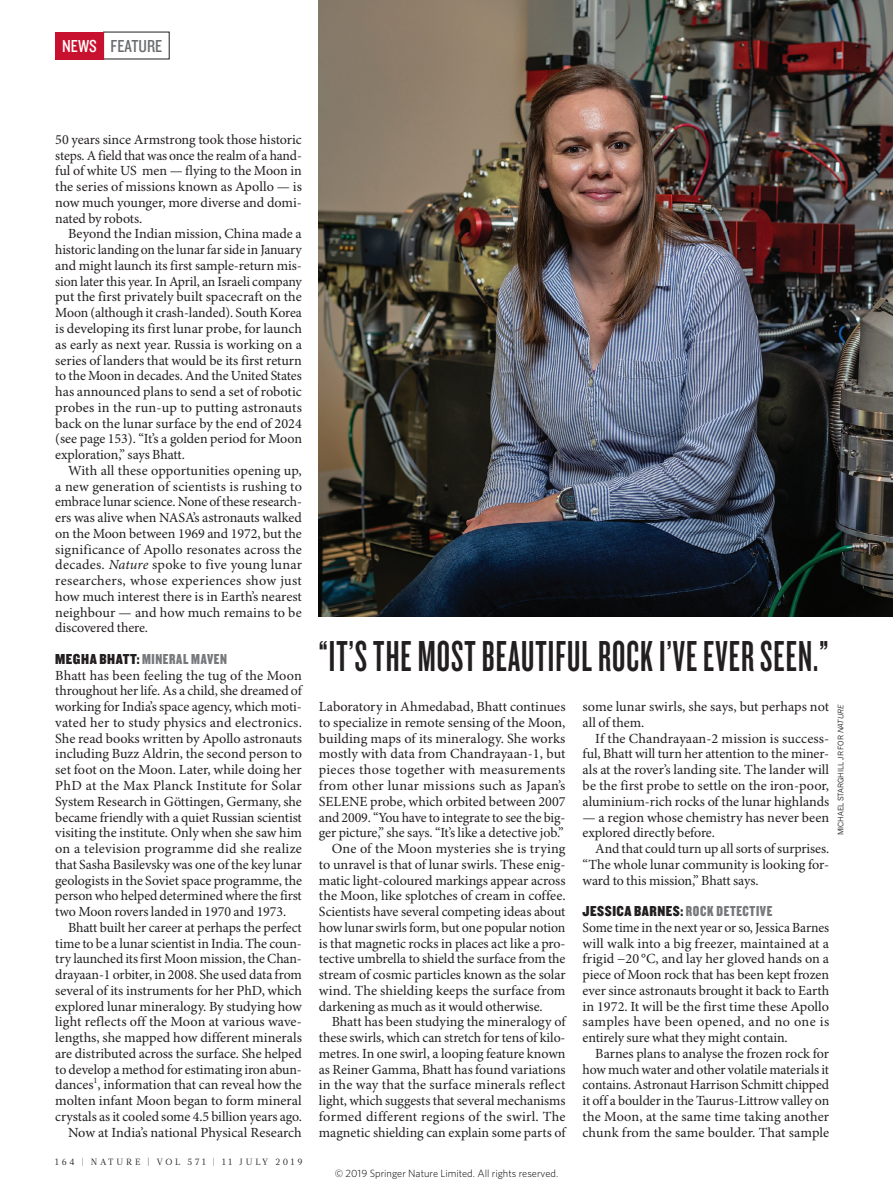
<style>
.page{position:relative;width:893px;height:1187px;background:#fff}
.page>*{position:absolute;margin:0;border:0;box-sizing:border-box;transform-origin:0 0}
.t1{font:45px "Knockout 47 Bantamweight";letter-spacing:.025em;color:#231f20;scale:.95 1}
.t2{font:18px "Knockout 29 Junior Ltweight";color:#6c6d70}
.t3{font:15px "Knockout 70 Full Welterwt";letter-spacing:.03em;color:#231f20}
.t4{font:15px "Knockout 69 Full Liteweight";letter-spacing:.04em;color:#76787b}
.t5{font:13.95px/15.8px "Minion Pro";letter-spacing:-.005em;color:#231f20;text-align:justify}
.t6{font:13.95px "Minion Pro";letter-spacing:.02em;color:#231f20}
.t7{font:13.95px "Minion Pro";letter-spacing:.015em;color:#231f20}
.t8{font:300 10.5px "Whitney";color:#000}
.t9{font:9px "Glosa Math";letter-spacing:.3em;color:#231f20}
.t10{font:7.5px "News Gothic MTOT";color:#231f20}
.s1{color:#fff}
.s2{font-style:italic}
.s3{font-family:"Knockout 70 Full Welterwt";color:#231f20}
.s4{font-family:"Knockout 69 Full Liteweight";color:#76787b}
</style>
<div class="page">
<img style="left:319px;top:0;width:574px;height:616px">
<div style="left:55px;top:32px;width:49px;height:27px;background:#c7112f"></div>
<p class="t2" style="left:62px;top:34px;width:102px"><span class="s1">NEWS</span> FEATURE</p>
<p class="t5" style="left:55px;top:132px;width:248px">50 years since Armstrong took those historic steps. A field that was once the realm of a hand&shy;ful of white US men — flying to the Moon in the series of missions known as Apollo — is now much younger, more diverse and domi&shy;nated by robots.</p>
<p class="t5" style="left:55px;top:227px;width:248px;text-indent:13px">Beyond the Indian mission, China made a historic landing on the lunar far side in January and might launch its first sample-return mis&shy;sion later this year. In April, an Israeli company put the first privately built spacecraft on the Moon (although it crash-landed). South Korea is developing its first lunar probe, for launch as early as next year. Russia is working on a series of landers that would be its first return to the Moon in decades. And the United States has announced plans to send a set of robotic probes in the run-up to putting astronauts back on the lunar surface by the end of 2024 (see page 153). “It’s a golden period for Moon exploration,” says Bhatt.</p>
<p class="t5" style="left:55px;top:463px;width:248px;text-indent:13px">With all these opportunities opening up, a new generation of scientists is rushing to embrace lunar science. None of these research&shy;ers was alive when NASA’s astronauts walked on the Moon between 1969 and 1972, but the significance of Apollo resonates across the decades. <span class="s2">Nature</span> spoke to five young lunar researchers, whose experiences show just how much interest there is in Earth’s nearest neighbour — and how much remains to be discovered there.</p>
<p class="t4" style="left:55px;top:649px;width:173px"><span class="s3">MEGHA BHATT:</span> MINERAL MAVEN</p>
<p class="t5" style="left:55px;top:668px;width:248px">Bhatt has been feeling the tug of the Moon throughout her life. As a child, she dreamed of working for India’s space agency, which moti&shy;vated her to study physics and electronics.<br>She read books written by Apollo astronauts including Buzz Aldrin, the second person to set foot on the Moon. Later, while doing her PhD at the Max Planck Institute for Solar System Research in Göttingen, Germany, she became friendly with a quiet Russian scientist visiting the institute. Only when she saw him on a television programme did she realize that Sasha Basilevsky was one of the key lunar geologists in the Soviet space programme, the person who helped determined where the first two Moon rovers landed in 1970 and 1973.</p>
<p class="t5" style="left:55px;top:920px;width:248px;text-align:right">Bhatt built her career at perhaps the perfect time to be a lunar scientist in India. The coun&shy;try launched its first Moon mission, the Chan&shy;drayaan-1 orbiter, in 2008. She used data from several of its instruments for her PhD, which explored lunar mineralogy. By studying how light reflects off the Moon at various wave&shy;lengths, she mapped how different minerals are distributed across the surface. She helped to develop a method for estimating iron abun&shy;dances<sup>1</sup>, information that can reveal how the molten infant Moon began to form mineral crystals as it cooled some 4.5 billion years ago.<br>Now at India’s national Physical Research</p>
<p class="t9" style="left:55px;top:1155px;width:249px">164 | NATURE | VOL 571 | 11 JULY 2019</p>
<h1 class="t1" style="left:319px;top:630px;width:538px">“IT’S THE MOST BEAUTIFUL ROCK I’VE EVER SEEN.”</h1>
<p class="t5" style="left:319px;top:699px;width:248px">Laboratory in Ahmedabad, Bhatt continues</p>
<p class="t5" style="left:319px;top:715px;width:248px">to specialize in remote sensing of the Moon,</p>
<p class="t5" style="left:319px;top:731px;width:248px">building maps of its mineralogy. She works</p>
<p class="t5" style="left:319px;top:746px;width:248px">mostly with data from Chandrayaan-1, but</p>
<p class="t6" style="left:319px;top:761px;width:248px">pieces those together with measurements</p>
<p class="t7" style="left:319px;top:777px;width:248px">from other lunar missions such as Japan’s</p>
<p class="t5" style="left:319px;top:794px;width:248px">SELENE probe, which orbited between 2007</p>
<p class="t5" style="left:319px;top:809px;width:248px">and 2009. “You have to integrate to see the big-</p>
<p class="t5" style="left:319px;top:825px;width:246px">ger picture,” she says. “It’s like a detective job.”</p>
<p class="t5" style="left:332px;top:841px;width:235px">One of the Moon mysteries she is trying</p>
<p class="t5" style="left:319px;top:857px;width:248px">to unravel is that of lunar swirls. These enig-</p>
<p class="t5" style="left:319px;top:872px;width:248px">matic light-coloured markings appear across</p>
<p class="t5" style="left:319px;top:888px;width:248px">the Moon, like splotches of cream in coffee.</p>
<p class="t5" style="left:319px;top:904px;width:248px">Scientists have several competing ideas about</p>
<p class="t5" style="left:319px;top:920px;width:248px">how lunar swirls form, but one popular notion</p>
<p class="t5" style="left:319px;top:935px;width:248px">is that magnetic rocks in places act like a pro-</p>
<p class="t5" style="left:319px;top:951px;width:248px">tective umbrella to shield the surface from the</p>
<p class="t5" style="left:319px;top:967px;width:248px">stream of cosmic particles known as the solar</p>
<p class="t5" style="left:319px;top:983px;width:248px">wind. The shielding keeps the surface from</p>
<p class="t5" style="left:319px;top:998px;width:225px">darkening as much as it would otherwise.</p>
<p class="t5" style="left:332px;top:1014px;width:235px">Bhatt has been studying the mineralogy of</p>
<p class="t5" style="left:319px;top:1030px;width:248px">these swirls, which can stretch for tens of kilo-</p>
<p class="t5" style="left:319px;top:1046px;width:248px">metres. In one swirl, a looping feature known</p>
<p class="t5" style="left:319px;top:1061px;width:248px">as Reiner Gamma, Bhatt has found variations</p>
<p class="t5" style="left:319px;top:1077px;width:248px">in the way that the surface minerals reflect</p>
<p class="t5" style="left:319px;top:1093px;width:248px">light, which suggests that several mechanisms</p>
<p class="t6" style="left:319px;top:1107px;width:248px">formed different regions of the swirl. The</p>
<p class="t5" style="left:319px;top:1124px;width:248px">magnetic shielding can explain some parts of</p>
<p class="t5" style="left:583px;top:699px;width:248px">some lunar swirls, she says, but perhaps not all of them.</p>
<p class="t5" style="left:583px;top:731px;width:248px;text-indent:13px">If the Chandrayaan-2 mission is success&shy;ful, Bhatt will turn her attention to the miner&shy;als at the rover’s landing site. The lander will be the first probe to settle on the iron-poor, aluminium-rich rocks of the lunar highlands</p>
<p class="t5" style="left:583px;top:809px;width:248px">— a region whose chemistry has never been explored directly before.</p>
<p class="t5" style="left:583px;top:841px;width:248px;text-indent:13px">And that could turn up all sorts of surprises. “The whole lunar community is looking for&shy;ward to this mission,” Bhatt says.</p>
<p class="t3" style="left:583px;top:901px;width:191px">JESSICA BARNES: <span class="s4">ROCK DETECTIVE</span></p>
<p class="t5" style="left:583px;top:920px;width:248px">Some time in the next year or so, Jessica Barnes will walk into a big freezer, maintained at a frigid −20 °C, and lay her gloved hands on a piece of Moon rock that has been kept frozen ever since astronauts brought it back to Earth in 1972. It will be the first time these Apollo samples have been opened, and no one is entirely sure what they might contain.</p>
<p class="t5" style="left:583px;top:1046px;width:248px;text-indent:13px">Barnes plans to analyse the frozen rock for how much water and other volatile materials it contains. Astronaut Harrison Schmitt chipped it off a boulder in the Taurus-Littrow valley on the Moon, at the same time taking another chunk from the same boulder. That sample</p>
<p class="t10" style="left:836px;top:835px;width:133px;rotate:-90deg">MICHAEL STARGHILL JR FOR <span class="s2">NATURE</span></p>
<p class="t8" style="left:335px;top:1166px;width:225px">© 2019 Springer Nature Limited. All rights reserved.</p>
</div>
